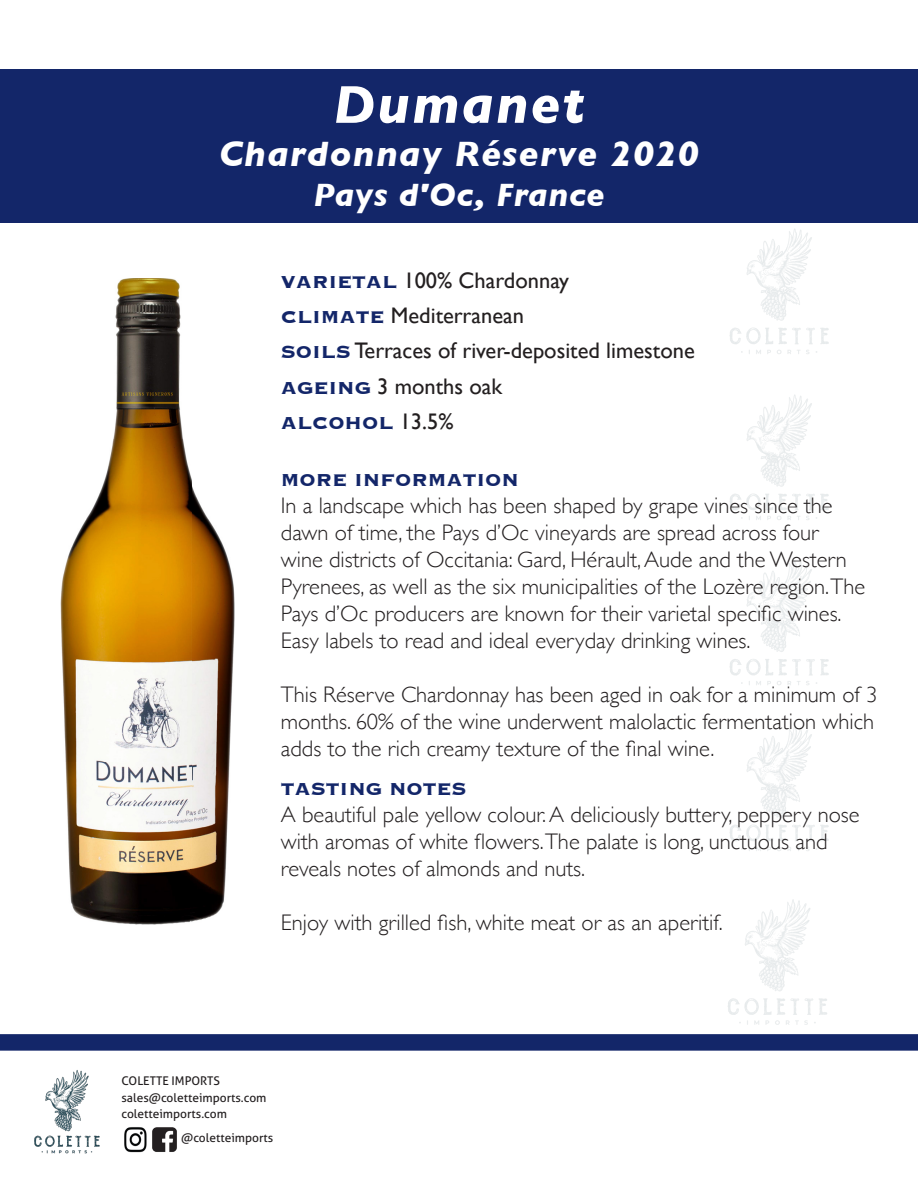
<style>
.page{position:relative;width:918px;height:1188px;background:#fff}
.page>*{position:absolute;margin:0;border:0;box-sizing:border-box;transform-origin:0 0}
.t1{font:italic 700 54px "Gill Sans";letter-spacing:.04em;color:#fff}
.t2{font:italic 700 36px "Gill Sans";letter-spacing:.04em;color:#fff}
.t3{font:italic 700 33px "Gill Sans";letter-spacing:.02em;color:#fff}
.t4{font:300 22.5px/27px "Gill Sans";color:#231f20}
.t5{font:22.5px "Gill Sans";color:#231f20}
.t6{font:700 22.5px "Copperplate";color:#132669}
.t7{font:12px "Aller";color:#231f20}
.s1{font-family:"Copperplate";font-weight:700;color:#132669}
.s2{font-family:"Gill Sans";font-weight:400;color:#231f20}
</style>
<div class="page">
<div style="left:0;top:69px;width:918px;height:153px;background:#132669"></div>
<img style="left:716px;top:222px;width:154px;height:629px">
<img style="left:728px;top:899px;width:99px;height:126px">
<img style="left:34px;top:1070px;width:66px;height:84px">
<div style="left:0;top:1034px;width:918px;height:17px;background:#132669"></div>
<img style="left:124px;top:1127px;width:53px;height:26px">
<img style="left:60px;top:278px;width:175px;height:646px">
<p class="t1" style="left:333px;top:73px;width:253px">Dumanet</p>
<p class="t2" style="left:219px;top:133px;width:481px">Chardonnay Réserve 2020</p>
<p class="t3" style="left:313px;top:175px;width:293px">Pays d'Oc, France</p>
<p class="t5" style="left:281px;top:267px;width:290px"><span class="s1">VARIETAL</span> 100% Chardonnay</p>
<p class="t5" style="left:281px;top:302px;width:245px"><span class="s1">CLIMATE</span> Mediterranean</p>
<p class="t5" style="left:281px;top:338px;width:415px"><span class="s1">SOILS</span> Terraces of river-deposited limestone</p>
<p class="t5" style="left:281px;top:373px;width:223px"><span class="s1">AGEING</span> 3 months oak</p>
<p class="t6" style="left:281px;top:408px;width:174px">ALCOHOL <span class="s2">13.5%</span></p>
<p class="t6" style="left:281px;top:465px;width:240px">MORE INFORMATION</p>
<p class="t4" style="left:281px;top:491px;width:586px">In a landscape which has been shaped by grape vines since the dawn of time, the Pays d’Oc vineyards are spread across four wine districts of Occitania: Gard, Hérault, Aude and the Western Pyrenees, as well as the six municipalities of the Lozère region.The Pays d’Oc producers are known for their varietal specific wines.<br>Easy labels to read and ideal everyday drinking wines.</p>
<p class="t4" style="left:281px;top:680px;width:598px">This Réserve Chardonnay has been aged in oak for a minimum of 3 months. 60% of the wine underwent malolactic fermentation which adds to the rich creamy texture of the final wine.</p>
<p class="t6" style="left:281px;top:774px;width:187px">TASTING NOTES</p>
<p class="t4" style="left:281px;top:800px;width:580px">A beautiful pale yellow colour. A deliciously buttery, peppery nose with aromas of white flowers.The palate is long, unctuous and reveals notes of almonds and nuts.</p>
<p class="t4" style="left:281px;top:908px;width:443px">Enjoy with grilled fish, white meat or as an aperitif.</p>
<p class="t7" style="left:122px;top:1074px;width:100px">COLETTE IMPORTS</p>
<p class="t7" style="left:122px;top:1090px;width:147px">sales@coletteimports.com</p>
<p class="t7" style="left:122px;top:1107px;width:107px">coletteimports.com</p>
<p class="t7" style="left:181px;top:1130px;width:94px">@coletteimports</p>
</div>
